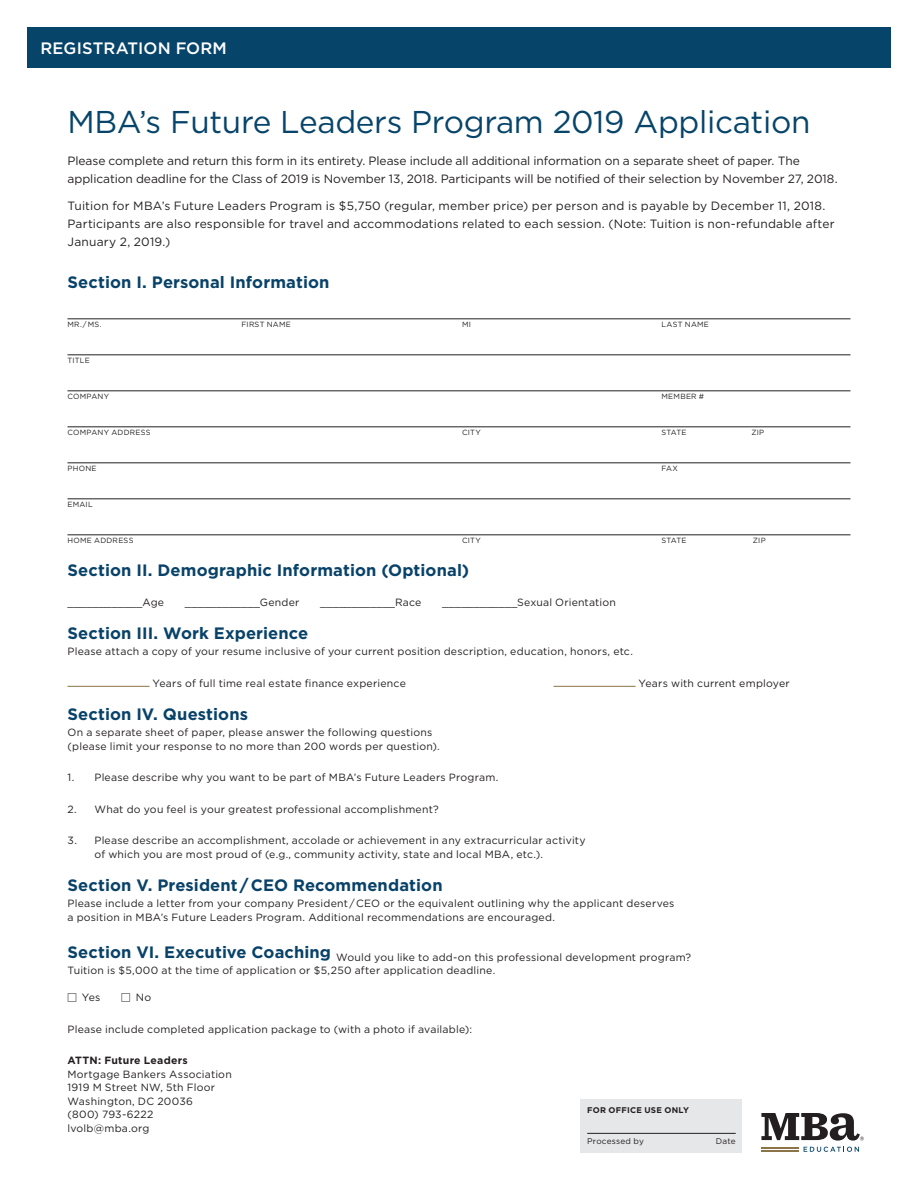
<style>
.page{position:relative;width:918px;height:1188px;background:#fff}
.page>*{position:absolute;margin:0;border:0;box-sizing:border-box;transform-origin:0 0}
.t1{font:31.5px "Gotham";letter-spacing:-.01em;color:#07446a}
.t2{font:700 16.5px "Gotham";letter-spacing:.005em;color:#094269}
.t3{font:500 16.5px "Gotham";letter-spacing:.005em;color:#fff}
.t4{font:12px/18px "Gotham";color:#231f20}
.t5{font:10.5px/13.5px "Gotham";letter-spacing:.02em;color:#231f20}
.t6{font:700 10.5px "Gotham";letter-spacing:.025em;color:#231f20}
.t7{font:700 8.25px "Gotham";letter-spacing:.03em;color:#231f20}
.t8{font:8.25px "Gotham";letter-spacing:.025em;color:#231f20}
.t9{font:7.5px "Gotham";letter-spacing:.03em;color:#231f20}
.s1{font-family:"Universal Std Newswith Comm Pi"}
</style>
<div class="page">
<div style="left:27px;top:27px;width:864px;height:41px;background:#07446a"></div>
<hr style="left:68px;top:318px;width:782px;height:1px;background:#231f20">
<hr style="left:68px;top:354px;width:782px;height:1px;background:#231f20">
<hr style="left:68px;top:390px;width:782px;height:1px;background:#231f20">
<hr style="left:68px;top:426px;width:782px;height:1px;background:#231f20">
<hr style="left:68px;top:462px;width:782px;height:1px;background:#231f20">
<hr style="left:68px;top:498px;width:782px;height:1px;background:#231f20">
<hr style="left:68px;top:534px;width:782px;height:1px;background:#231f20">
<hr style="left:68px;top:686px;width:82px;height:1px;background:#8d734a">
<hr style="left:554px;top:686px;width:82px;height:1px;background:#8d734a">
<hr style="left:761px;top:1150px;width:38px;height:2px;background:#8d734a">
<hr style="left:761px;top:1148px;width:38px;height:1px;background:#8d734a">
<svg style="left:804px;top:1147px;width:55px;height:5px"></svg>
<svg style="left:761px;top:1113px;width:103px;height:28px"></svg>
<div style="left:580px;top:1100px;width:162px;height:54px;background:#e6e7e9"></div>
<hr style="left:587px;top:1133px;width:149px;height:1px;background:#231f20">
<h2 class="t3" style="left:40px;top:37px;width:188px">REGISTRATION FORM</h2>
<h1 class="t1" style="left:68px;top:102px;width:744px">MBA’s Future Leaders Program 2019 Application</h1>
<p class="t4" style="left:68px;top:151px;width:772px">Please complete and return this form in its entirety. Please include all additional information on a separate sheet of paper. The application deadline for the Class of 2019 is November 13, 2018. Participants will be notified of their selection by November 27, 2018.</p>
<p class="t4" style="left:68px;top:196px;width:769px">Tuition for MBA’s Future Leaders Program is $5,750 (regular, member price) per person and is payable by December 11, 2018.<br>Participants are also responsible for travel and accommodations related to each session. (Note: Tuition is non-refundable after<br>January 2, 2019.)</p>
<h2 class="t2" style="left:68px;top:271px;width:263px">Section I. Personal Information</h2>
<p class="t9" style="left:68px;top:319px;width:36px">MR. / MS.</p>
<p class="t9" style="left:242px;top:319px;width:51px">FIRST NAME</p>
<p class="t9" style="left:462px;top:319px;width:10px">MI</p>
<p class="t9" style="left:662px;top:319px;width:49px">LAST NAME</p>
<p class="t9" style="left:68px;top:355px;width:24px">TITLE</p>
<p class="t9" style="left:68px;top:391px;width:43px">COMPANY</p>
<p class="t9" style="left:662px;top:391px;width:44px">MEMBER #</p>
<p class="t9" style="left:68px;top:427px;width:85px">COMPANY ADDRESS</p>
<p class="t9" style="left:462px;top:427px;width:20px">CITY</p>
<p class="t9" style="left:662px;top:427px;width:27px">STATE</p>
<p class="t9" style="left:752px;top:427px;width:14px">ZIP</p>
<p class="t9" style="left:68px;top:463px;width:31px">PHONE</p>
<p class="t9" style="left:662px;top:463px;width:18px">FAX</p>
<p class="t9" style="left:68px;top:499px;width:27px">EMAIL</p>
<p class="t9" style="left:68px;top:535px;width:67px">HOME ADDRESS</p>
<p class="t9" style="left:462px;top:535px;width:20px">CITY</p>
<p class="t9" style="left:662px;top:535px;width:27px">STATE</p>
<p class="t9" style="left:753px;top:535px;width:14px">ZIP</p>
<h2 class="t2" style="left:68px;top:559px;width:403px">Section II. Demographic Information (Optional)</h2>
<p class="t5" style="left:68px;top:595px;width:98px">____________Age</p>
<p class="t5" style="left:185px;top:595px;width:116px">____________Gender</p>
<p class="t5" style="left:320px;top:595px;width:103px">____________Race</p>
<p class="t5" style="left:442px;top:595px;width:175px">____________Sexual Orientation</p>
<h2 class="t2" style="left:68px;top:622px;width:242px">Section III. Work Experience</h2>
<p class="t5" style="left:68px;top:645px;width:567px">Please attach a copy of your resume inclusive of your current position description, education, honors, etc.</p>
<p class="t5" style="left:153px;top:676px;width:255px">Years of full time real estate finance experience</p>
<p class="t5" style="left:639px;top:676px;width:153px">Years with current employer</p>
<h2 class="t2" style="left:68px;top:703px;width:182px">Section IV. Questions</h2>
<p class="t5" style="left:68px;top:726px;width:374px">On a separate sheet of paper, please answer the following questions (please limit your response to no more than 200 words per question).</p>
<p class="t5" style="left:68px;top:771px;width:432px">1. Please describe why you want to be part of MBA’s Future Leaders Program.</p>
<p class="t5" style="left:68px;top:802px;width:373px">2. What do you feel is your greatest professional accomplishment?</p>
<p class="t5" style="left:94px;top:834px;width:493px;text-indent:-27px">3. Please describe an accomplishment, accolade or achievement in any extracurricular activity of which you are most proud of (e.g., community activity, state and local MBA, etc.).</p>
<h2 class="t2" style="left:68px;top:874px;width:377px">Section V. President / CEO Recommendation</h2>
<p class="t5" style="left:68px;top:897px;width:608px">Please include a letter from your company President / CEO or the equivalent outlining why the applicant deserves a position in MBA’s Future Leaders Program. Additional recommendations are encouraged.</p>
<p class="t5" style="left:68px;top:950px;width:625px"><sup>Section</sup> <sup>VI.</sup> <sup>Executive</sup> <sup>Coaching</sup> Would you like to add-on this professional development program?<br>Tuition is $5,000 at the time of application or $5,250 after application deadline.</p>
<p class="t5" style="left:68px;top:991px;width:34px"><span class="s1">□</span> Yes</p>
<p class="t5" style="left:121px;top:991px;width:31px"><span class="s1">□</span> No</p>
<p class="t5" style="left:68px;top:1022px;width:406px">Please include completed application package to (with a photo if available):</p>
<p class="t6" style="left:68px;top:1054px;width:122px">ATTN: Future Leaders</p>
<p class="t5" style="left:68px;top:1067px;width:166px">Mortgage Bankers Association<br>1919 M Street NW, 5th Floor<br>Washington, DC 20036<br>(800) 793-6222 lvolb@mba.org</p>
<p class="t7" style="left:587px;top:1104px;width:103px">FOR OFFICE USE ONLY</p>
<p class="t8" style="left:587px;top:1136px;width:58px">Processed by</p>
<p class="t8" style="left:716px;top:1136px;width:21px">Date</p>
</div>
